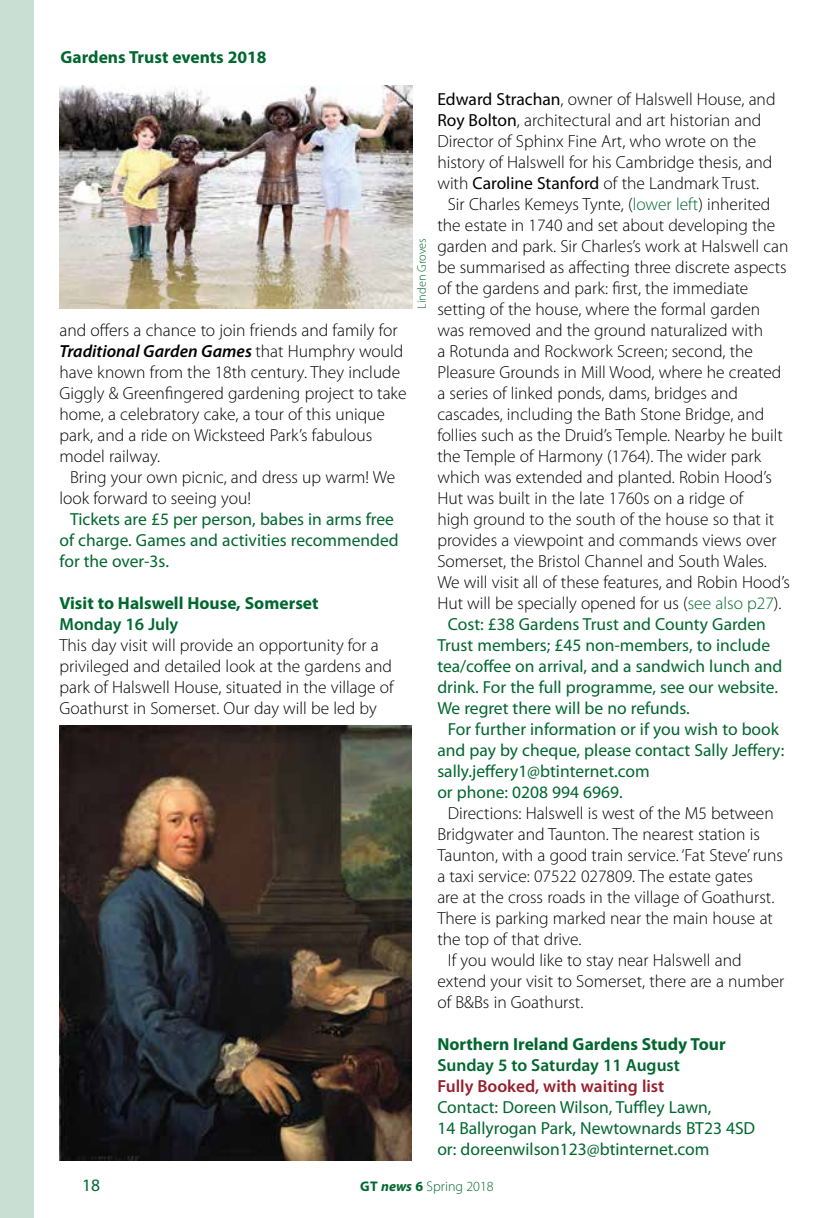
<style>
.page{position:relative;width:840px;height:1218px;background:#fff}
.page>*{position:absolute;margin:0;border:0;box-sizing:border-box;transform-origin:0 0}
.t1{font:300 17.5px/21px "Myriad Pro";color:#000}
.t2{font:17.5px/21px "Myriad Pro";color:#00672f}
.t3{font:700 17.5px "Myriad Pro";color:#00672f}
.t4{font:italic 600 17.5px "Myriad Pro";color:#000}
.t5{font:600 17.5px "Myriad Pro";color:#00672f}
.t6{font:600 17.5px "Myriad Pro";color:#97202d}
.t7{font:300 14px "Myriad Pro";color:#00672f}
.t8{font:300 12.25px "Myriad Pro";color:#00672f}
.s1{font-weight:300;font-style:normal}
.s2{font-weight:400}
.s3{color:#00672f}
.s4{font-weight:700}
.s5{font-weight:700;font-style:italic}
</style>
<div class="page">
<div style="left:0;top:0;width:34px;height:1218px;background:#c9dfd3"></div>
<img style="left:59px;top:85px;width:353px;height:224px">
<img style="left:60px;top:725px;width:352px;height:436px">
<p class="t3" style="left:60px;top:46px;width:208px">Gardens Trust events 2018</p>
<p class="t1" style="left:60px;top:320px;width:339px">and offers a chance to join friends and family for</p>
<p class="t4" style="left:60px;top:340px;width:345px">Traditional Garden Games <span class="s1">that Humphry would</span></p>
<p class="t1" style="left:60px;top:362px;width:342px">have known from the 18th century. They include</p>
<p class="t1" style="left:60px;top:383px;width:349px">Giggly &amp; Greenfingered gardening project to take</p>
<p class="t1" style="left:60px;top:404px;width:327px">home, a celebratory cake, a tour of this unique</p>
<p class="t1" style="left:60px;top:425px;width:314px">park, and a ride on Wicksteed Park’s fabulous</p>
<p class="t1" style="left:60px;top:446px;width:102px">model railway.</p>
<p class="t1" style="left:70px;top:467px;width:327px">Bring your own picnic, and dress up warm! We</p>
<p class="t1" style="left:60px;top:488px;width:193px">look forward to seeing you!</p>
<p class="t2" style="left:60px;top:508px;width:341px;text-indent:10px">Tickets are £5 per person, babes in arms free of charge. Games and activities recommended for the over-3s.</p>
<p class="t3" style="left:60px;top:592px;width:261px">Visit to Halswell House, Somerset</p>
<p class="t5" style="left:60px;top:613px;width:120px">Monday 16 July</p>
<p class="t1" style="left:60px;top:635px;width:336px">This day visit will provide an opportunity for a privileged and detailed look at the gardens and park of Halswell House, situated in the village of Goathurst in Somerset. Our day will be led by</p>
<p class="t8" style="left:415px;top:309px;width:72px;rotate:-90deg">Linden Groves</p>
<p class="t1" style="left:437px;top:89px;width:340px"><span class="s2">Edward Strachan</span>, owner of Halswell House, and</p>
<p class="t1" style="left:437px;top:110px;width:325px"><span class="s2">Roy Bolton</span>, architectural and art historian and</p>
<p class="t1" style="left:437px;top:131px;width:320px">Director of Sphinx Fine Art, who wrote on the</p>
<p class="t1" style="left:437px;top:152px;width:336px">history of Halswell for his Cambridge thesis, and</p>
<p class="t1" style="left:437px;top:173px;width:323px">with <span class="s2">Caroline Stanford</span> of the Landmark Trust.</p>
<p class="t1" style="left:448px;top:194px;width:324px">Sir Charles Kemeys Tynte, (<span class="s3">lower left</span>) inherited</p>
<p class="t1" style="left:437px;top:215px;width:340px">the estate in 1740 and set about developing the</p>
<p class="t1" style="left:437px;top:236px;width:353px">garden and park. Sir Charles’s work at Halswell can</p>
<p class="t1" style="left:437px;top:257px;width:351px">be summarised as affecting three discrete aspects</p>
<p class="t1" style="left:437px;top:278px;width:313px">of the gardens and park: first, the immediate</p>
<p class="t1" style="left:437px;top:299px;width:324px">setting of the house, where the formal garden</p>
<p class="t1" style="left:437px;top:320px;width:327px">was removed and the ground naturalized with</p>
<p class="t1" style="left:437px;top:341px;width:317px">a Rotunda and Rockwork Screen; second, the</p>
<p class="t1" style="left:437px;top:362px;width:346px">Pleasure Grounds in Mill Wood, where he created</p>
<p class="t1" style="left:437px;top:383px;width:302px">a series of linked ponds, dams, bridges and</p>
<p class="t1" style="left:437px;top:404px;width:329px">cascades, including the Bath Stone Bridge, and</p>
<p class="t1" style="left:437px;top:425px;width:347px">follies such as the Druid’s Temple. Nearby he built</p>
<p class="t1" style="left:437px;top:446px;width:325px">the Temple of Harmony (1764). The wider park</p>
<p class="t1" style="left:437px;top:467px;width:336px">which was extended and planted. Robin Hood’s</p>
<p class="t1" style="left:437px;top:488px;width:308px">Hut was built in the late 1760s on a ridge of</p>
<p class="t1" style="left:437px;top:509px;width:338px">high ground to the south of the house so that it</p>
<p class="t1" style="left:437px;top:530px;width:341px">provides a viewpoint and commands views over</p>
<p class="t1" style="left:437px;top:551px;width:331px">Somerset, the Bristol Channel and South Wales.</p>
<p class="t1" style="left:437px;top:572px;width:354px">We will visit all of these features, and Robin Hood’s</p>
<p class="t1" style="left:437px;top:593px;width:346px">Hut will be specially opened for us (<span class="s3">see also p27</span>).</p>
<p class="t2" style="left:448px;top:613px;width:320px">Cost: £38 Gardens Trust and County Garden</p>
<p class="t2" style="left:437px;top:634px;width:334px">Trust members; £45 non-members, to include</p>
<p class="t2" style="left:437px;top:655px;width:347px">tea/coffee on arrival, and a sandwich lunch and</p>
<p class="t2" style="left:437px;top:676px;width:342px">drink. For the full programme, see our website.</p>
<p class="t2" style="left:437px;top:697px;width:254px">We regret there will be no refunds.</p>
<p class="t2" style="left:448px;top:718px;width:333px">For further information or if you wish to book</p>
<p class="t2" style="left:437px;top:739px;width:349px">and pay by cheque, please contact Sally Jeffery:</p>
<p class="t2" style="left:437px;top:760px;width:214px">sally.jeffery1@btinternet.com</p>
<p class="t2" style="left:437px;top:781px;width:187px">or phone: 0208 994 6969.</p>
<p class="t1" style="left:448px;top:803px;width:327px">Directions: Halswell is west of the M5 between</p>
<p class="t1" style="left:437px;top:824px;width:324px">Bridgwater and Taunton. The nearest station is</p>
<p class="t1" style="left:437px;top:845px;width:347px">Taunton, with a good train service. ‘Fat Steve’ runs</p>
<p class="t1" style="left:437px;top:866px;width:317px">a taxi service: 07522 027809. The estate gates</p>
<p class="t1" style="left:437px;top:887px;width:339px">are at the cross roads in the village of Goathurst.</p>
<p class="t1" style="left:437px;top:908px;width:337px">There is parking marked near the main house at</p>
<p class="t1" style="left:437px;top:929px;width:146px">the top of that drive.</p>
<p class="t1" style="left:448px;top:950px;width:295px">If you would like to stay near Halswell and</p>
<p class="t1" style="left:437px;top:971px;width:349px">extend your visit to Somerset, there are a number</p>
<p class="t1" style="left:437px;top:992px;width:148px">of B&amp;Bs in Goathurst.</p>
<p class="t3" style="left:437px;top:1033px;width:290px">Northern Ireland Gardens Study Tour</p>
<p class="t5" style="left:437px;top:1054px;width:244px">Sunday 5 to Saturday 11 August</p>
<p class="t6" style="left:437px;top:1075px;width:229px">Fully Booked, with waiting list</p>
<p class="t2" style="left:437px;top:1096px;width:319px">Contact: Doreen Wilson, Tuffley Lawn,<br>14 Ballyrogan Park, Newtownards BT23 4SD or: doreenwilson123@btinternet.com</p>
<p class="t2" style="left:82px;top:1174px;width:19px">18</p>
<p class="t7" style="left:360px;top:1177px;width:135px"><span class="s4">GT</span> <span class="s5">news</span> <span class="s4">6</span> Spring 2018</p>
</div>
